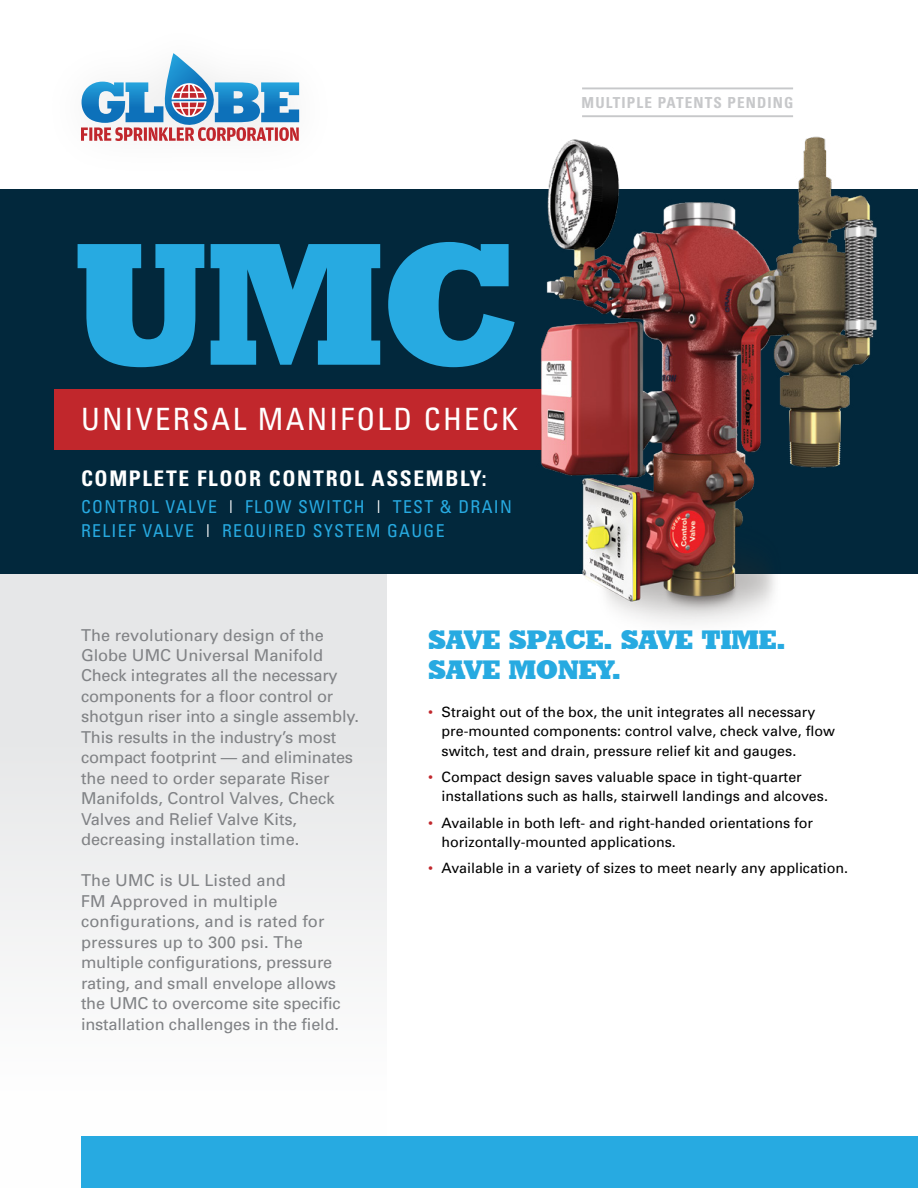
<style>
.page{position:relative;width:918px;height:1188px;background:#fff}
.page>*{position:absolute;margin:0;border:0;box-sizing:border-box;transform-origin:0 0}
.t1{font:condensed 30.75px "Univers";letter-spacing:.075em;color:#fff}
.t2{font:27px/30px "Geometric Slab 712 BT Extra Bold A";color:#27aae1}
.t3{font:700 condensed 21.45px "Univers";letter-spacing:.075em;color:#fff}
.t4{font:condensed 17.7px/24px "Univers";letter-spacing:.075em;color:#27aae1}
.t5{font:16.35px/20.4px "Univers";letter-spacing:-.01em;color:#808285}
.t6{font:700 condensed 15.15px "Univers";letter-spacing:.075em;color:#c7c8ca}
.t7{font:14.25px/19.5px "Univers";color:#000}
.s1{color:#fff}
.s2{color:#c1272c}
</style>
<div class="page">
<div style="left:0;top:523px;width:387px;height:665px;background:linear-gradient(to bottom,#dbddde,#fff)"></div>
<div style="left:0;top:189px;width:918px;height:384px;background:#02283c"></div>
<div style="left:54px;top:389px;width:531px;height:61px;background:#c1272c"></div>
<img style="left:495px;top:89px;width:423px;height:534px">
<svg style="left:81px;top:53px;width:218px;height:88px"></svg>
<div style="left:81px;top:1136px;width:837px;height:52px;background:#27aae1"></div>
<svg style="left:78px;top:242px;width:437px;height:125px;fill:#27aae1"></svg>
<hr style="left:582px;top:115px;width:211px;height:2px;background:#c7c8ca">
<hr style="left:582px;top:87px;width:211px;height:2px;background:#c7c8ca">
<p class="t6" style="left:582px;top:94px;width:213px">MULTIPLE PATENTS PENDING</p>
<h1 class="t1" style="left:81px;top:400px;width:439px">UNIVERSAL MANIFOLD CHECK</h1>
<h3 class="t3" style="left:81px;top:465px;width:407px">COMPLETE FLOOR CONTROL ASSEMBLY:</h3>
<p class="t4" style="left:81px;top:494px;width:432px">CONTROL VALVE <span class="s1">|</span> FLOW SWITCH <span class="s1">|</span> TEST &amp; DRAIN<br>RELIEF VALVE <span class="s1">|</span> REQUIRED SYSTEM GAUGE</p>
<p class="t5" style="left:81px;top:625px;width:280px">The revolutionary design of the Globe UMC Universal Manifold Check integrates all the necessary components for a floor control or shotgun riser into a single assembly.<br>This results in the industry’s most compact footprint — and eliminates the need to order separate Riser Manifolds, Control Valves, Check Valves and Relief Valve Kits, decreasing installation time.</p>
<p class="t5" style="left:81px;top:870px;width:261px">The UMC is UL Listed and<br>FM Approved in multiple configurations, and is rated for pressures up to 300 psi. The multiple configurations, pressure rating, and small envelope allows the UMC to overcome site specific installation challenges in the field.</p>
<h2 class="t2" style="left:428px;top:624px;width:359px">SAVE SPACE. SAVE TIME.<br>SAVE MONEY.</h2>
<p class="t7" style="left:442px;top:702px;width:395px;text-indent:-13px"><span class="s2">•</span> Straight out of the box, the unit integrates all necessary pre-mounted components: control valve, check valve, flow switch, test and drain, pressure relief kit and gauges.</p>
<p class="t7" style="left:442px;top:767px;width:388px;text-indent:-13px"><span class="s2">•</span> Compact design saves valuable space in tight-quarter installations such as halls, stairwell landings and alcoves.</p>
<p class="t7" style="left:442px;top:813px;width:373px;text-indent:-13px"><span class="s2">•</span> Available in both left- and right-handed orientations for horizontally-mounted applications.</p>
<p class="t7" style="left:428px;top:859px;width:422px"><span class="s2">•</span> Available in a variety of sizes to meet nearly any application.</p>
</div>
